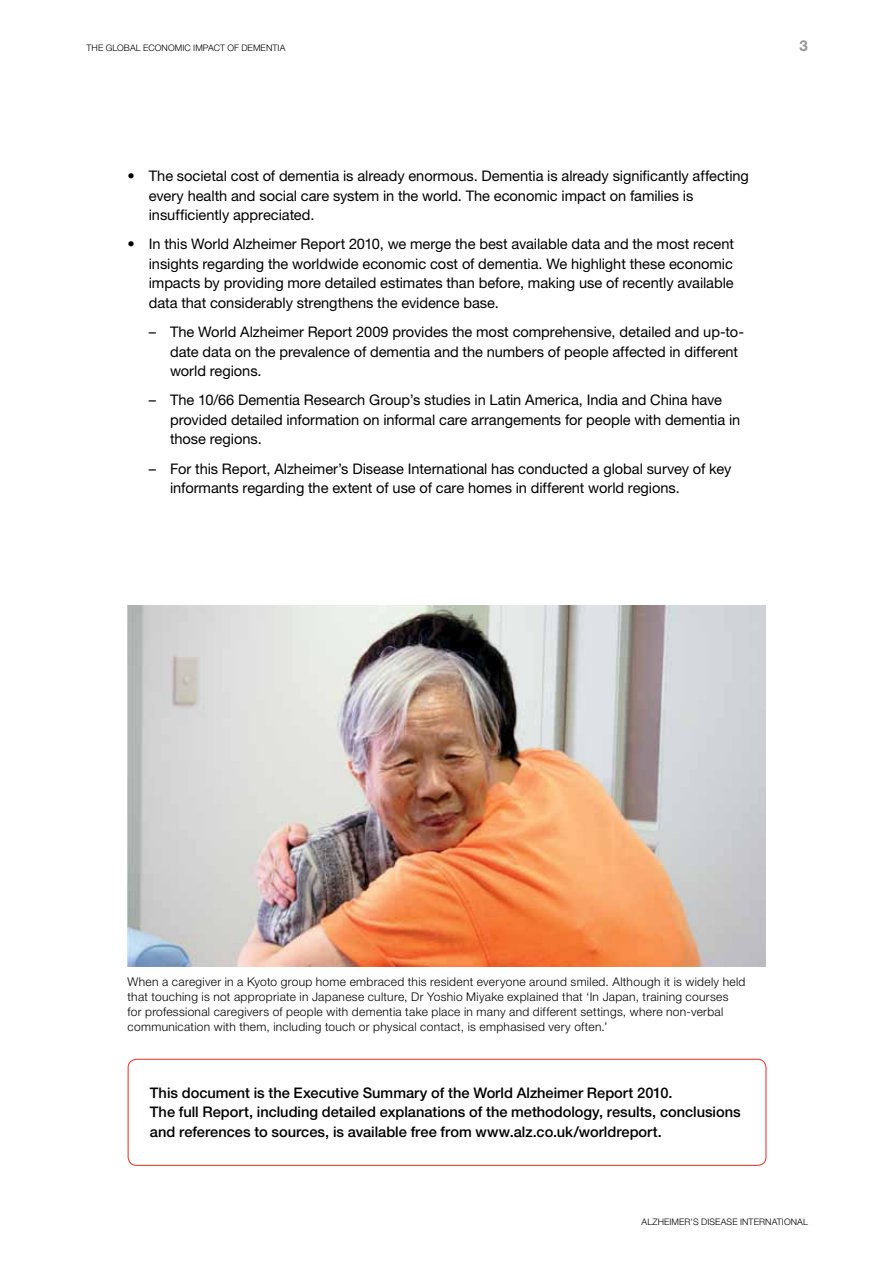
<style>
.page{position:relative;width:893px;height:1263px;background:#fff}
.page>*{position:absolute;margin:0;border:0;box-sizing:border-box;transform-origin:0 0}
.t1{font:700 15px "Helvetica Neue";color:#939598}
.t2{font:14.7px/19.5px "Helvetica Neue";letter-spacing:-.005em;color:#000}
.t3{font:500 14.7px/19.5px "Helvetica Neue";color:#000}
.t4{font:300 12px/15px "Helvetica Neue";letter-spacing:.025em;color:#000}
.t5{font:300 9px "Helvetica Neue";letter-spacing:.015em;color:#000}
</style>
<div class="page">
<img style="left:128px;top:606px;width:637px;height:360px">
<div style="left:128px;top:1059px;width:638px;height:107px;border:1px solid #ef4135;border-radius:9px"></div>
<p class="t5" style="left:86px;top:42px;width:129px">The Global Economic Impact</p>
<p class="t5" style="left:227px;top:42px;width:58px">of Dementia</p>
<p class="t1" style="left:800px;top:36px;width:10px">3</p>
<p class="t2" style="left:149px;top:166px;width:602px;text-indent:-21px">• The societal cost of dementia is already enormous. Dementia is already significantly affecting every health and social care system in the world. The economic impact on families is insufficiently appreciated.</p>
<p class="t2" style="left:149px;top:234px;width:587px;text-align:justify;text-indent:-21px">• In this World Alzheimer Report 2010, we merge the best available data and the most recent insights regarding the worldwide economic cost of dementia. We highlight these economic impacts by providing more detailed estimates than before, making use of recently available data that considerably strengthens the evidence base.</p>
<p class="t2" style="left:170px;top:322px;width:575px;text-indent:-21px">– The World Alzheimer Report 2009 provides the most comprehensive, detailed and up-to&shy;date data on the prevalence of dementia and the numbers of people affected in different world regions.</p>
<p class="t2" style="left:170px;top:390px;width:572px;text-indent:-21px">– The 10/66 Dementia Research Group’s studies in Latin America, India and China have provided detailed information on informal care arrangements for people with dementia in those regions.</p>
<p class="t2" style="left:170px;top:458px;width:563px;text-indent:-21px">– For this Report, Alzheimer’s Disease International has conducted a global survey of key informants regarding the extent of use of care homes in different world regions.</p>
<p class="t4" style="left:128px;top:974px;width:619px">When a caregiver in a Kyoto group home embraced this resident everyone around smiled. Although it is widely held that touching is not appropriate in Japanese culture, Dr Yoshio Miyake explained that ‘In Japan, training courses for professional caregivers of people with dementia take place in many and different settings, where non-verbal communication with them, including touch or physical contact, is emphasised very often.’</p>
<p class="t3" style="left:150px;top:1082px;width:592px">This document is the Executive Summary of the World Alzheimer Report 2010.<br>The full Report, including detailed explanations of the methodology, results, conclusions and references to sources, is available free from www.alz.co.uk/worldreport.</p>
<p class="t5" style="left:641px;top:1216px;width:168px">Alzheimer’s Disease International</p>
</div>
